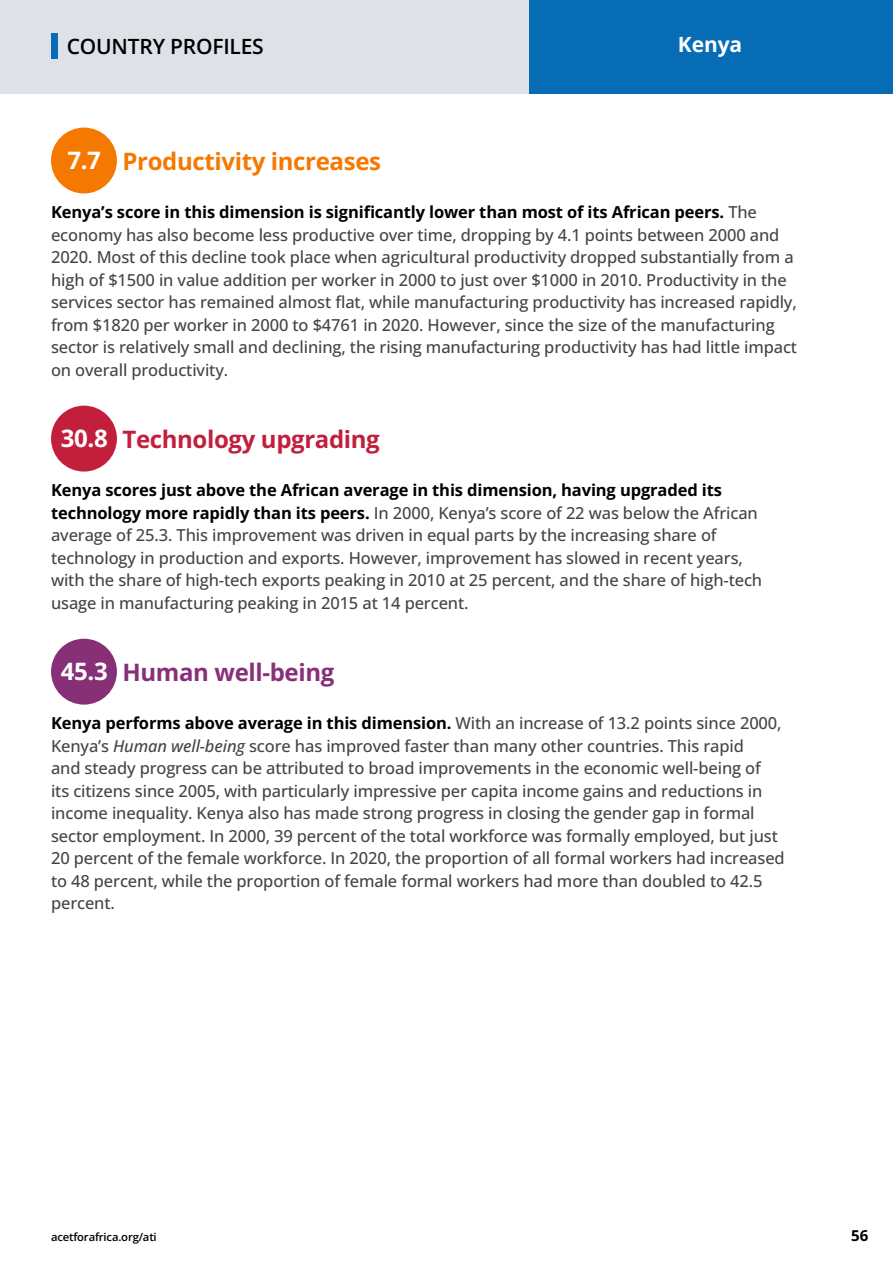
<style>
.page{position:relative;width:893px;height:1263px;background:#fff}
.page>*{position:absolute;margin:0;border:0;box-sizing:border-box;transform-origin:0 0}
.t1{font:700 24px "Open Sans";letter-spacing:-.015em;color:#f57800}
.t2{font:700 24px "Open Sans";letter-spacing:-.015em;color:#c21f3d}
.t3{font:700 24px "Open Sans";letter-spacing:-.015em;color:#873078}
.t4{font:600 21px "Open Sans";letter-spacing:-.01em;color:#000}
.t5{font:700 21px "Open Sans";letter-spacing:-.005em;color:#fff}
.t6{font:500 16.5px/22.5px "Open Sans";letter-spacing:-.01em;color:#454444}
.t7{font:700 15px "Open Sans";color:#000}
.t8{font:600 11.25px "Open Sans";letter-spacing:-.015em;color:#000}
.s1{color:#fff}
.s2{font-weight:700;color:#000}
.s3{font-style:italic}
</style>
<div class="page">
<div style="left:51px;top:128px;width:66px;height:65px;background:#f57800;border-radius:50%"></div>
<div style="left:51px;top:406px;width:66px;height:65px;background:#c21f3d;border-radius:50%"></div>
<div style="left:51px;top:639px;width:66px;height:66px;background:#873078;border-radius:50%"></div>
<div style="left:0;top:0;width:893px;height:93px;background:#dfe1e8"></div>
<div style="left:51px;top:33px;width:7px;height:26px;background:#066cb5"></div>
<div style="left:529px;top:0;width:364px;height:94px;background:#066cb5"></div>
<p class="t4" style="left:67px;top:32px;width:199px">COUNTRY PROFILES</p>
<p class="t5" style="left:678px;top:30px;width:66px">Kenya</p>
<h1 class="t1" style="left:67px;top:145px;width:315px"><span class="s1">7.7</span> Productivity increases</h1>
<p class="t6" style="left:51px;top:200px;width:748px"><span class="s2">Kenya’s score in this dimension is significantly lower than most of its African peers.</span> The economy has also become less productive over time, dropping by 4.1 points between 2000 and 2020. Most of this decline took place when agricultural productivity dropped substantially from a high of $1500 in value addition per worker in 2000 to just over $1000 in 2010. Productivity in the services sector has remained almost flat, while manufacturing productivity has increased rapidly, from $1820 per worker in 2000 to $4761 in 2020. However, since the size of the manufacturing sector is relatively small and declining, the rising manufacturing productivity has had little impact on overall productivity.</p>
<h1 class="t2" style="left:61px;top:423px;width:321px"><span class="s1">30.8</span> Technology upgrading</h1>
<p class="t6" style="left:51px;top:478px;width:713px"><span class="s2">Kenya scores just above the African average in this dimension, having upgraded its technology more rapidly than its peers.</span> In 2000, Kenya’s score of 22 was below the African average of 25.3. This improvement was driven in equal parts by the increasing share of technology in production and exports. However, improvement has slowed in recent years, with the share of high-tech exports peaking in 2010 at 25 percent, and the share of high-tech usage in manufacturing peaking in 2015 at 14 percent.</p>
<h1 class="t3" style="left:61px;top:656px;width:275px"><span class="s1">45.3</span> Human well-being</h1>
<p class="t6" style="left:51px;top:712px;width:735px"><span class="s2">Kenya performs above average in this dimension.</span> With an increase of 13.2 points since 2000, Kenya’s <span class="s3">Human well-being</span> score has improved faster than many other countries. This rapid<br>and steady progress can be attributed to broad improvements in the economic well-being of<br>its citizens since 2005, with particularly impressive per capita income gains and reductions in income inequality. Kenya also has made strong progress in closing the gender gap in formal sector employment. In 2000, 39 percent of the total workforce was formally employed, but just 20 percent of the female workforce. In 2020, the proportion of all formal workers had increased to 48 percent, while the proportion of female formal workers had more than doubled to 42.5 percent.</p>
<p class="t8" style="left:51px;top:1229px;width:107px">acetforafrica.org/ati</p>
<p class="t7" style="left:851px;top:1225px;width:19px">56</p>
</div>
